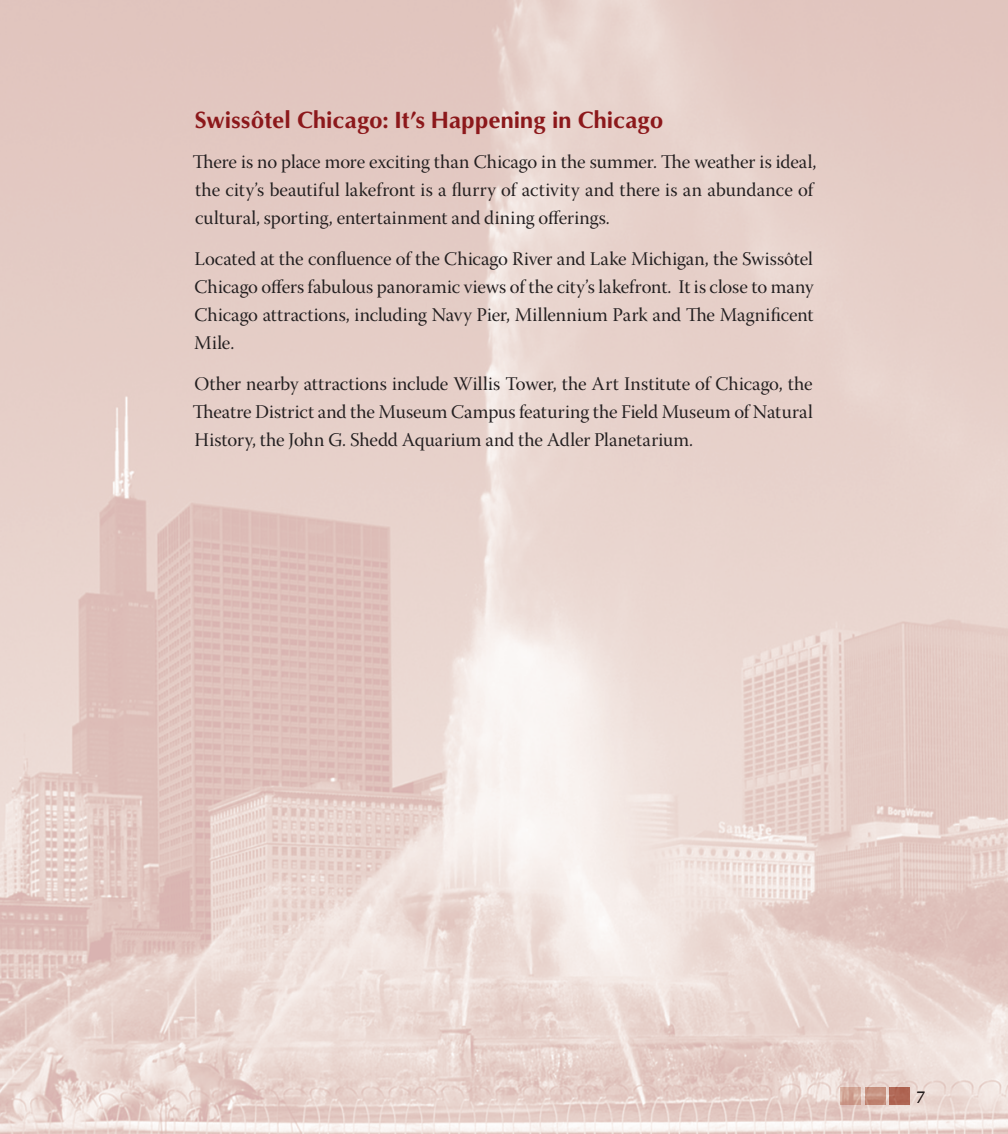
<style>
.page{position:relative;width:1008px;height:1134px;background:#fff}
.page>*{position:absolute;margin:0;border:0;box-sizing:border-box;transform-origin:0 0}
.body_text_no_ind{font:700 24.5px "Omni";color:#8c181b}
.body_text_no_ind-2{font:19.25px/28px "Warnock Pro Subh";color:#231f20;text-align:justify}
.page_numbers{font:17.5px "Omni";color:#231f20}
</style>
<div class="page">
<img style="left:0;top:0;width:1008px;height:1134px">
<p class="body_text_no_ind" style="left:195px;top:105px;width:470px">Swissôtel Chicago: It’s Happening in Chicago</p>
<p class="body_text_no_ind-2" style="left:193px;top:150px;width:625px;text-align:left">There is no place more exciting than Chicago in the summer. The weather is ideal, the city’s beautiful lakefront is a flurry of activity and there is an abundance of cultural, sporting, entertainment and dining offerings.</p>
<p class="body_text_no_ind-2" style="left:194px;top:247px;width:621px">Located at the confluence of the Chicago River and Lake Michigan, the Swissôtel Chicago offers fabulous panoramic views of the city’s lakefront. It is close to many Chicago attractions, including Navy Pier, Millennium Park and The Magnificent Mile.</p>
<p class="body_text_no_ind-2" style="left:193px;top:372px;width:622px">Other nearby attractions include Willis Tower, the Art Institute of Chicago, the Theatre District and the Museum Campus featuring the Field Museum of Natural History, the John G. Shedd Aquarium and the Adler Planetarium.</p>
<p class="page_numbers" style="left:916px;top:1087px;width:11px">7</p>
</div>
